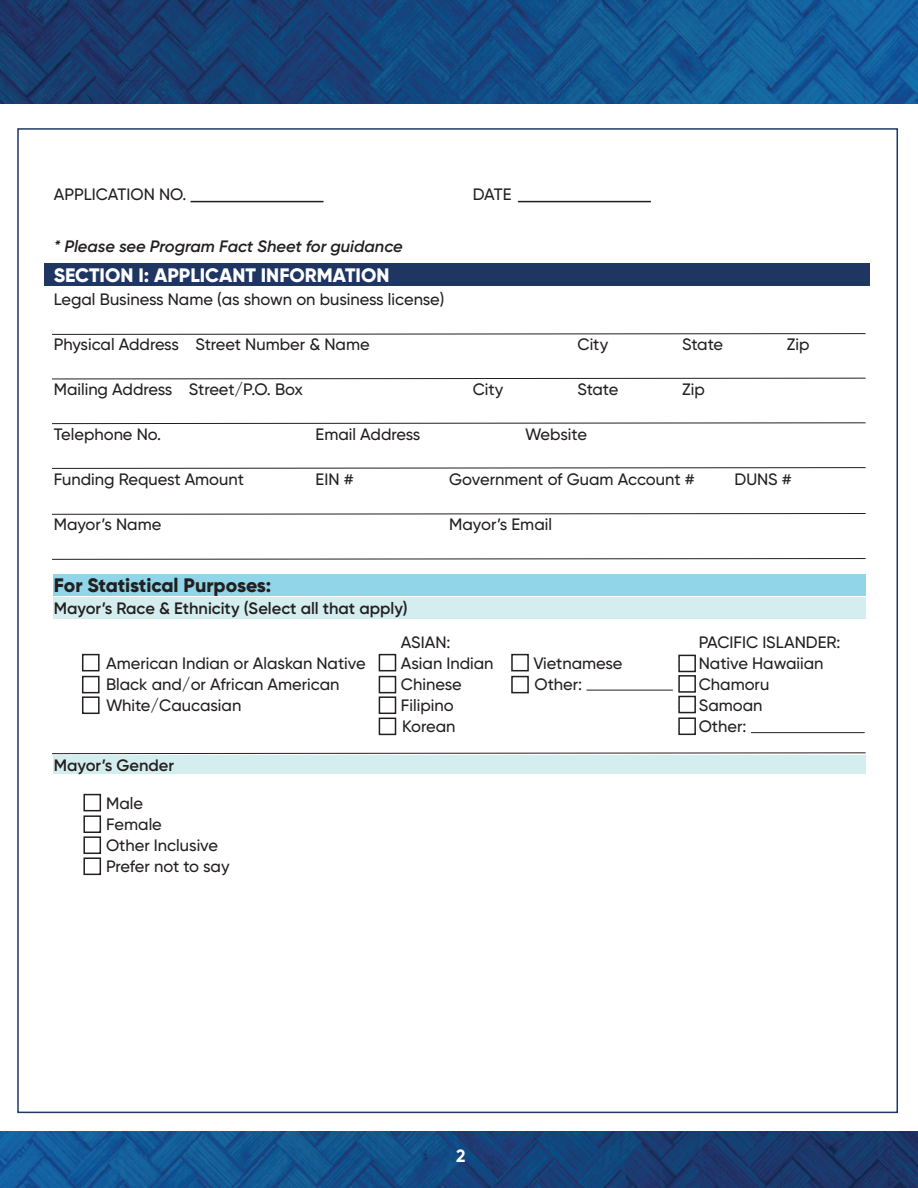
<style>
.page{position:relative;width:918px;height:1188px;background:#fff}
.page>*{position:absolute;margin:0;border:0;box-sizing:border-box;transform-origin:0 0}
.t1{font:800 19.5px "Gilroy";color:#fff}
.t2{font:800 19.5px "Gilroy";letter-spacing:-.005em;color:#231f20}
.t3{font:700 17.7px "Gilroy";color:#fff}
.t4{font:500 16.5px/21px "Gilroy";color:#231f20}
.t5{font:600 16.5px "Gilroy";color:#231f20}
.t6{font:italic 600 16.5px "Gilroy";color:#231f20}
</style>
<div class="page">
<img style="left:0;top:1131px;width:918px;height:57px">
<img style="left:0;top:0;width:918px;height:104px">
<div style="left:44px;top:264px;width:826px;height:22px;background:#1e3661"></div>
<div style="left:53px;top:574px;width:812px;height:21px;background:#90d6e8"></div>
<div style="left:53px;top:597px;width:812px;height:22px;background:#d4edee"></div>
<div style="left:53px;top:756px;width:812px;height:18px;background:#d4edee"></div>
<hr style="left:191px;top:201px;width:133px;height:1px;background:#231f20">
<hr style="left:518px;top:201px;width:133px;height:1px;background:#231f20">
<div style="left:82px;top:654px;width:18px;height:17px;border:2px solid #231f20"></div>
<div style="left:82px;top:676px;width:18px;height:17px;border:2px solid #231f20"></div>
<div style="left:82px;top:696px;width:18px;height:18px;border:2px solid #231f20"></div>
<div style="left:379px;top:654px;width:17px;height:17px;border:2px solid #231f20"></div>
<div style="left:379px;top:676px;width:17px;height:17px;border:2px solid #231f20"></div>
<div style="left:511px;top:654px;width:18px;height:17px;border:2px solid #231f20"></div>
<div style="left:511px;top:676px;width:18px;height:17px;border:2px solid #231f20"></div>
<div style="left:379px;top:696px;width:17px;height:18px;border:2px solid #231f20"></div>
<div style="left:379px;top:718px;width:17px;height:17px;border:2px solid #231f20"></div>
<div style="left:83px;top:794px;width:18px;height:17px;border:2px solid #231f20"></div>
<div style="left:83px;top:815px;width:18px;height:18px;border:2px solid #231f20"></div>
<div style="left:83px;top:836px;width:18px;height:18px;border:2px solid #231f20"></div>
<div style="left:83px;top:857px;width:18px;height:18px;border:2px solid #231f20"></div>
<div style="left:678px;top:655px;width:18px;height:17px;border:2px solid #231f20"></div>
<div style="left:678px;top:675px;width:18px;height:18px;border:2px solid #231f20"></div>
<div style="left:678px;top:696px;width:18px;height:17px;border:2px solid #231f20"></div>
<div style="left:678px;top:717px;width:18px;height:18px;border:2px solid #231f20"></div>
<svg style="left:52px;top:333px;width:814px;height:2px;background:#908e8e"></svg>
<svg style="left:52px;top:377px;width:814px;height:3px"></svg>
<svg style="left:52px;top:422px;width:814px;height:2px;background:#918f8f"></svg>
<svg style="left:52px;top:467px;width:814px;height:2px;background:#908e8e"></svg>
<svg style="left:52px;top:513px;width:814px;height:2px;background:#908e8e"></svg>
<svg style="left:52px;top:558px;width:814px;height:2px;background:#908e8e"></svg>
<svg style="left:52px;top:752px;width:814px;height:2px;background:#918f8f"></svg>
<hr style="left:587px;top:690px;width:86px;height:1px;background:#231f20">
<hr style="left:751px;top:732px;width:114px;height:1px;background:#231f20">
<p class="t4" style="left:54px;top:183px;width:134px">APPLICATION NO.</p>
<p class="t4" style="left:473px;top:183px;width:40px">DATE</p>
<p class="t6" style="left:54px;top:236px;width:351px">* Please see Program Fact Sheet for guidance</p>
<p class="t1" style="left:54px;top:263px;width:337px">SECTION I: APPLICANT INFORMATION</p>
<p class="t4" style="left:54px;top:288px;width:392px">Legal Business Name (as shown on business license)</p>
<p class="t4" style="left:54px;top:333px;width:317px">Physical Address Street Number &amp; Name</p>
<p class="t4" style="left:577px;top:333px;width:32px">City</p>
<p class="t4" style="left:682px;top:333px;width:42px">State</p>
<p class="t4" style="left:787px;top:333px;width:24px">Zip</p>
<p class="t4" style="left:54px;top:378px;width:251px">Mailing Address Street/P.O. Box</p>
<p class="t4" style="left:473px;top:378px;width:32px">City</p>
<p class="t4" style="left:577px;top:378px;width:42px">State</p>
<p class="t4" style="left:682px;top:378px;width:24px">Zip</p>
<p class="t4" style="left:54px;top:423px;width:109px">Telephone No.</p>
<p class="t4" style="left:316px;top:423px;width:106px">Email Address</p>
<p class="t4" style="left:525px;top:423px;width:63px">Website</p>
<p class="t4" style="left:54px;top:468px;width:192px">Funding Request Amount</p>
<p class="t4" style="left:316px;top:468px;width:40px">EIN #</p>
<p class="t4" style="left:449px;top:468px;width:247px">Government of Guam Account #</p>
<p class="t4" style="left:735px;top:468px;width:59px">DUNS #</p>
<p class="t4" style="left:54px;top:513px;width:109px">Mayor’s Name</p>
<p class="t4" style="left:449px;top:513px;width:104px">Mayor’s Email</p>
<p class="t2" style="left:54px;top:572px;width:219px">For Statistical Purposes:</p>
<p class="t5" style="left:54px;top:598px;width:356px">Mayor’s Race &amp; Ethnicity (Select all that apply)</p>
<p class="t4" style="left:401px;top:632px;width:51px">ASIAN:</p>
<p class="t4" style="left:699px;top:632px;width:143px">PACIFIC ISLANDER:</p>
<p class="t4" style="left:106px;top:653px;width:261px">American Indian or Alaskan Native</p>
<p class="t4" style="left:401px;top:653px;width:94px">Asian Indian</p>
<p class="t4" style="left:533px;top:653px;width:91px">Vietnamese</p>
<p class="t4" style="left:699px;top:653px;width:126px">Native Hawaiian</p>
<p class="t4" style="left:106px;top:674px;width:235px">Black and/or African American</p>
<p class="t4" style="left:401px;top:674px;width:62px">Chinese</p>
<p class="t4" style="left:535px;top:674px;width:49px">Other:</p>
<p class="t4" style="left:699px;top:674px;width:72px">Chamoru</p>
<p class="t4" style="left:106px;top:695px;width:137px">White/Caucasian</p>
<p class="t4" style="left:401px;top:695px;width:54px">Filipino</p>
<p class="t4" style="left:699px;top:695px;width:65px">Samoan</p>
<p class="t4" style="left:402px;top:716px;width:55px">Korean</p>
<p class="t4" style="left:699px;top:716px;width:49px">Other:</p>
<p class="t5" style="left:54px;top:755px;width:122px">Mayor’s Gender</p>
<p class="t4" style="left:106px;top:793px;width:125px">Male<br>Female<br>Other Inclusive<br>Prefer not to say</p>
<p class="t3" style="left:456px;top:1145px;width:11px">2</p>
</div>
